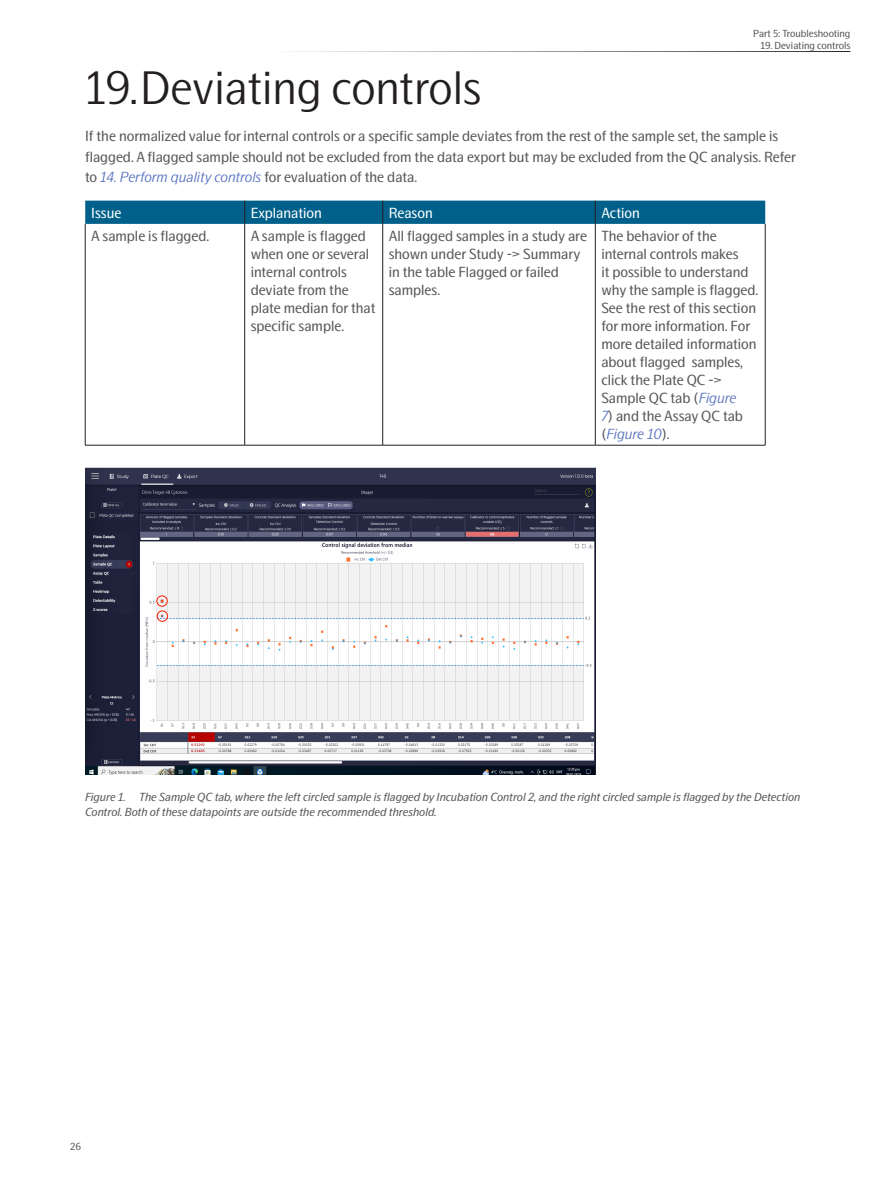
<style>
.page{position:relative;width:893px;height:1191px;background:#fff}
.page>*{position:absolute;margin:0;border:0;box-sizing:border-box;transform-origin:0 0}
.t1{font:300 48px "Swedish Gothic";color:#231f20}
.Table{font:15px/18px "Swedish Gothic";color:#57585a}
.Body{font:15px/20.2px "Swedish Gothic";color:#57585a}
.Table_head_white{font:15px "Swedish Gothic";color:#fff}
.t2{font:italic 12px/15px "Swedish Gothic";color:#57585a}
.Pagina{font:10.5px "Swedish Gothic";color:#57585a}
.s1{font-weight:300;font-style:italic;color:#5571c0}
</style>
<div class="page">
<div style="left:85px;top:201px;width:680px;height:23px;background:#00608a"></div>
<hr style="left:85px;top:224px;width:1px;height:221px;background:#231f20">
<hr style="left:244px;top:224px;width:1px;height:221px;background:#231f20">
<hr style="left:382px;top:224px;width:1px;height:221px;background:#231f20">
<hr style="left:595px;top:224px;width:1px;height:221px;background:#231f20">
<hr style="left:765px;top:224px;width:1px;height:221px;background:#231f20">
<hr style="left:85px;top:445px;width:160px;height:1px;background:#231f20">
<hr style="left:245px;top:445px;width:138px;height:1px;background:#231f20">
<hr style="left:383px;top:445px;width:212px;height:1px;background:#231f20">
<hr style="left:595px;top:445px;width:170px;height:1px;background:#231f20">
<img style="left:85px;top:467px;width:510px;height:308px">
<div style="left:157px;top:595px;width:11px;height:11px;border:1px solid #fe1f04;border-radius:50%"></div>
<div style="left:157px;top:610px;width:11px;height:11px;border:1px solid #fe1f04;border-radius:50%"></div>
<p class="Pagina" style="left:753px;top:27px;width:99px">Part 5: Troubleshooting</p>
<p class="Pagina" style="left:760px;top:40px;width:91px">19. Deviating controls</p>
<p class="t1" style="left:85px;top:60px;width:398px">19.Deviating controls</p>
<p class="Body" style="left:85px;top:126px;width:712px">If the normalized value for internal controls or a specific sample deviates from the rest of the sample set, the sample is flagged. A flagged sample should not be excluded from the data export but may be excluded from the QC analysis. Refer to <span class="s1">14. Perform quality controls</span> for evaluation of the data.</p>
<p class="Table_head_white" style="left:91px;top:204px;width:32px">Issue</p>
<p class="Table_head_white" style="left:251px;top:204px;width:73px">Explanation</p>
<p class="Table_head_white" style="left:389px;top:204px;width:46px">Reason</p>
<p class="Table_head_white" style="left:601px;top:204px;width:40px">Action</p>
<p class="Table" style="left:91px;top:227px;width:120px">A sample is flagged.</p>
<p class="Table" style="left:251px;top:227px;width:126px">A sample is flagged when one or several internal controls deviate from the plate median for that specific sample.</p>
<p class="Table" style="left:389px;top:227px;width:200px">All flagged samples in a study are shown under Study -&gt; Summary in the table Flagged or failed samples.</p>
<p class="Table" style="left:601px;top:227px;width:159px">The behavior of the internal controls makes<br>it possible to understand why the sample is flagged.<br>See the rest of this section for more information. For more detailed information about flagged samples, click the Plate QC -&gt;<br>Sample QC tab (<span class="s1">Figure</span></p>
<p class="Table" style="left:601px;top:407px;width:143px"><span class="s1">7</span>) and the Assay QC tab (<span class="s1">Figure 10</span>).</p>
<p class="t2" style="left:85px;top:789px;width:717px">Figure 1. The Sample QC tab, where the left circled sample is flagged by Incubation Control 2, and the right circled sample is flagged by the Detection<br>Control. Both of these datapoints are outside the recommended threshold.</p>
<p class="Pagina" style="left:70px;top:1140px;width:12px">26</p>
</div>
